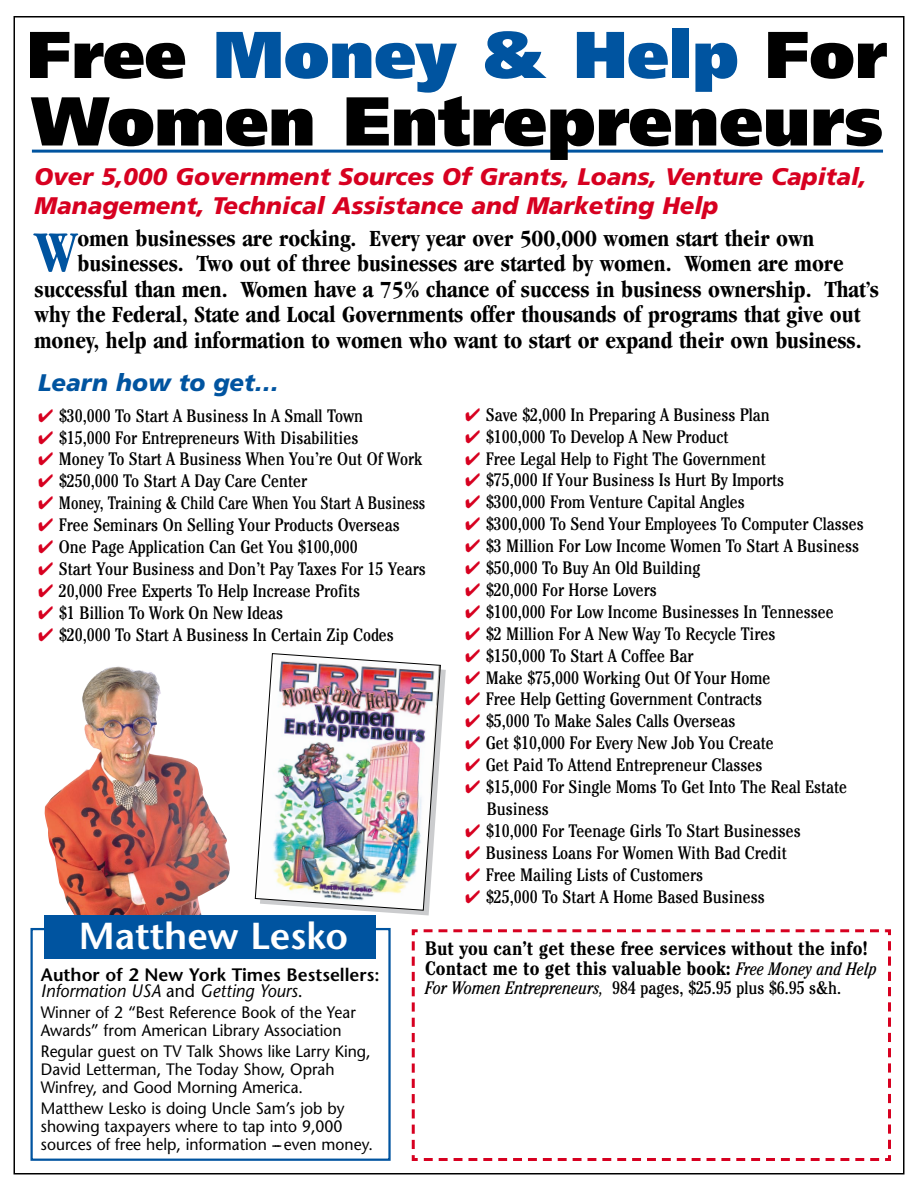
<style>
.page{position:relative;width:918px;height:1188px;background:#fff}
.page>*{position:absolute;margin:0;border:0;box-sizing:border-box;transform-origin:0 0}
.t1{font:900 69px "Frutiger";color:#000}
.t2{font:900 66px "Frutiger";color:#0054a0}
.t3{font:700 condensed 60.3px "Garamond";color:#0054a0}
.t4{font:600 37.5px "Stone Sans";color:#fff}
.t5{font:700 condensed 24px "Garamond";color:#000}
.t6{font:italic 900 24px/28.8px "Frutiger";color:#d70020}
.t7{font:italic 900 24px "Frutiger";color:#0054a0}
.t8{font:700 condensed 19.5px/19.5px "Cheltenham";color:#000}
.t9{font:condensed 18px/21.9px "Cheltenham";color:#000}
.t10{font:600 18px/16.5px "Stone Sans";color:#000}
.t11{font:condensed 18px "Cheltenham";color:#000;scale:.93 1}
.t12{font:16.5px/18px "Stone Sans";color:#000;scale:.95 1}
.s1{color:#000}
.s2{color:#d70020}
.s3{font-weight:400;font-style:italic}
.s4{font-weight:400}
.s5{font-weight:400;font-style:italic;font-size:18px}
.s6{font-style:italic}
</style>
<div class="page">
<svg style="left:368px;top:669px;width:78px;height:246px"></svg>
<img style="left:255px;top:653px;width:186px;height:258px">
<hr style="left:32px;top:150px;width:851px;height:3px;background:#0054a0">
<img style="left:44px;top:666px;width:186px;height:250px">
<div style="left:30px;top:928px;width:361px;height:233px;border:2px solid #0054a0"></div>
<div style="left:44px;top:916px;width:332px;height:43px;background:#0054a0"></div>
<svg style="left:411px;top:929px;width:480px;height:232px"></svg>
<h2 class="t2" style="left:27px;top:28px;width:862px"><span class="s1">Free</span> Money &amp; Help <span class="s1">For</span></h2>
<h1 class="t1" style="left:32px;top:94px;width:853px">Women Entrepreneurs</h1>
<h3 class="t6" style="left:34px;top:164px;width:834px">Over 5,000 Government Sources Of Grants, Loans, Venture Capital,<br>Management, Technical Assistance and Marketing Help</h3>
<h3 class="t3" style="left:34px;top:229px;width:45px">W</h3>
<h3 class="t5" style="left:78px;top:229px;width:738px">omen businesses are rocking. Every year over 500,000 women start their own</h3>
<h3 class="t5" style="left:78px;top:255px;width:768px">businesses. Two out of three businesses are started by women. Women are more</h3>
<h3 class="t5" style="left:35px;top:280px;width:846px">successful than men. Women have a 75% chance of success in business ownership. That’s</h3>
<h3 class="t5" style="left:35px;top:306px;width:827px">why the Federal, State and Local Governments offer thousands of programs that give out</h3>
<h3 class="t5" style="left:35px;top:331px;width:829px">money, help and information to women who want to start or expand their own business.</h3>
<h3 class="t7" style="left:38px;top:373px;width:242px">Learn how to get…</h3>
<p class="t9" style="left:38px;top:406px;width:326px"><span class="s2">✔</span> $30,000 To Start A Business In A Small Town</p>
<p class="t9" style="left:38px;top:428px;width:322px"><span class="s2">✔</span> $15,000 For Entrepreneurs With Disabilities</p>
<p class="t9" style="left:38px;top:450px;width:385px"><span class="s2">✔</span> Money To Start A Business When You’re Out Of Work</p>
<p class="t9" style="left:38px;top:472px;width:270px"><span class="s2">✔</span> $250,000 To Start A Day Care Center</p>
<p class="t11" style="left:38px;top:497px;width:418px"><span class="s2">✔</span> Money, Training &amp; Child Care When You Start A Business</p>
<p class="t9" style="left:38px;top:516px;width:363px"><span class="s2">✔</span> Free Seminars On Selling Your Products Overseas</p>
<p class="t9" style="left:38px;top:538px;width:321px"><span class="s2">✔</span> One Page Application Can Get You $100,000</p>
<p class="t9" style="left:38px;top:559px;width:389px"><span class="s2">✔</span> Start Your Business and Don’t Pay Taxes For 15 Years</p>
<p class="t9" style="left:38px;top:581px;width:323px"><span class="s2">✔</span> 20,000 Free Experts To Help Increase Profits</p>
<p class="t9" style="left:38px;top:603px;width:246px"><span class="s2">✔</span> $1 Billion To Work On New Ideas</p>
<p class="t9" style="left:38px;top:625px;width:357px"><span class="s2">✔</span> $20,000 To Start A Business In Certain Zip Codes</p>
<p class="t9" style="left:465px;top:405px;width:306px"><span class="s2">✔</span> Save $2,000 In Preparing A Business Plan</p>
<p class="t9" style="left:465px;top:427px;width:265px"><span class="s2">✔</span> $100,000 To Develop A New Product</p>
<p class="t9" style="left:465px;top:449px;width:302px"><span class="s2">✔</span> Free Legal Help to Fight The Government</p>
<p class="t9" style="left:465px;top:471px;width:321px"><span class="s2">✔</span> $75,000 If Your Business Is Hurt By Imports</p>
<p class="t9" style="left:465px;top:493px;width:281px"><span class="s2">✔</span> $300,000 From Venture Capital Angles</p>
<p class="t9" style="left:465px;top:515px;width:400px"><span class="s2">✔</span> $300,000 To Send Your Employees To Computer Classes</p>
<p class="t9" style="left:465px;top:537px;width:396px"><span class="s2">✔</span> $3 Million For Low Income Women To Start A Business</p>
<p class="t9" style="left:465px;top:559px;width:237px"><span class="s2">✔</span> $50,000 To Buy An Old Building</p>
<p class="t9" style="left:465px;top:581px;width:193px"><span class="s2">✔</span> $20,000 For Horse Lovers</p>
<p class="t9" style="left:465px;top:602px;width:370px"><span class="s2">✔</span> $100,000 For Low Income Businesses In Tennessee</p>
<p class="t9" style="left:465px;top:624px;width:312px"><span class="s2">✔</span> $2 Million For A New Way To Recycle Tires</p>
<p class="t9" style="left:465px;top:646px;width:230px"><span class="s2">✔</span> $150,000 To Start A Coffee Bar</p>
<p class="t9" style="left:465px;top:668px;width:307px"><span class="s2">✔</span> Make $75,000 Working Out Of Your Home</p>
<p class="t9" style="left:465px;top:690px;width:299px"><span class="s2">✔</span> Free Help Getting Government Contracts</p>
<p class="t9" style="left:465px;top:712px;width:272px"><span class="s2">✔</span> $5,000 To Make Sales Calls Overseas</p>
<p class="t9" style="left:465px;top:734px;width:310px"><span class="s2">✔</span> Get $10,000 For Every New Job You Create</p>
<p class="t9" style="left:465px;top:756px;width:299px"><span class="s2">✔</span> Get Paid To Attend Entrepreneur Classes</p>
<p class="t9" style="left:487px;top:778px;width:362px;text-indent:-22px"><span class="s2">✔</span> $15,000 For Single Moms To Get Into The Real Estate<br>Business</p>
<p class="t9" style="left:465px;top:821px;width:337px"><span class="s2">✔</span> $10,000 For Teenage Girls To Start Businesses</p>
<p class="t9" style="left:465px;top:843px;width:323px"><span class="s2">✔</span> Business Loans For Women With Bad Credit</p>
<p class="t9" style="left:465px;top:865px;width:240px"><span class="s2">✔</span> Free Mailing Lists of Customers</p>
<p class="t9" style="left:465px;top:887px;width:301px"><span class="s2">✔</span> $25,000 To Start A Home Based Business</p>
<h3 class="t4" style="left:79px;top:922px;width:271px">Matthew Lesko</h3>
<p class="t10" style="left:41px;top:968px;width:340px">Author of 2 New York Times Bestsellers:<br><span class="s3">Information USA</span> <span class="s4">and</span> <span class="s3">Getting Yours</span><span class="s4">.</span></p>
<p class="t12" style="left:41px;top:1005px;width:333px">Winner of 2 “Best Reference Book of the Year<br>Awards” from American Library Association</p>
<p class="t12" style="left:41px;top:1044px;width:349px">Regular guest on TV Talk Shows like Larry King,<br>David Letterman, The Today Show, Oprah<br>Winfrey, and Good Morning America.</p>
<p class="t12" style="left:41px;top:1101px;width:351px">Matthew Lesko is doing Uncle Sam’s job by showing taxpayers where to tap into 9,000 sources of free help, information --- even money.</p>
<p class="t8" style="left:425px;top:941px;width:454px">But you can’t get these free services without the info!<br>Contact me to get this valuable book: <span class="s5">Free Money and Help</span></p>
<p class="t9" style="left:425px;top:979px;width:417px"><span class="s6">For Women Entrepreneurs,</span> 984 pages, $25.95 plus $6.95 s&amp;h.</p>
</div>
